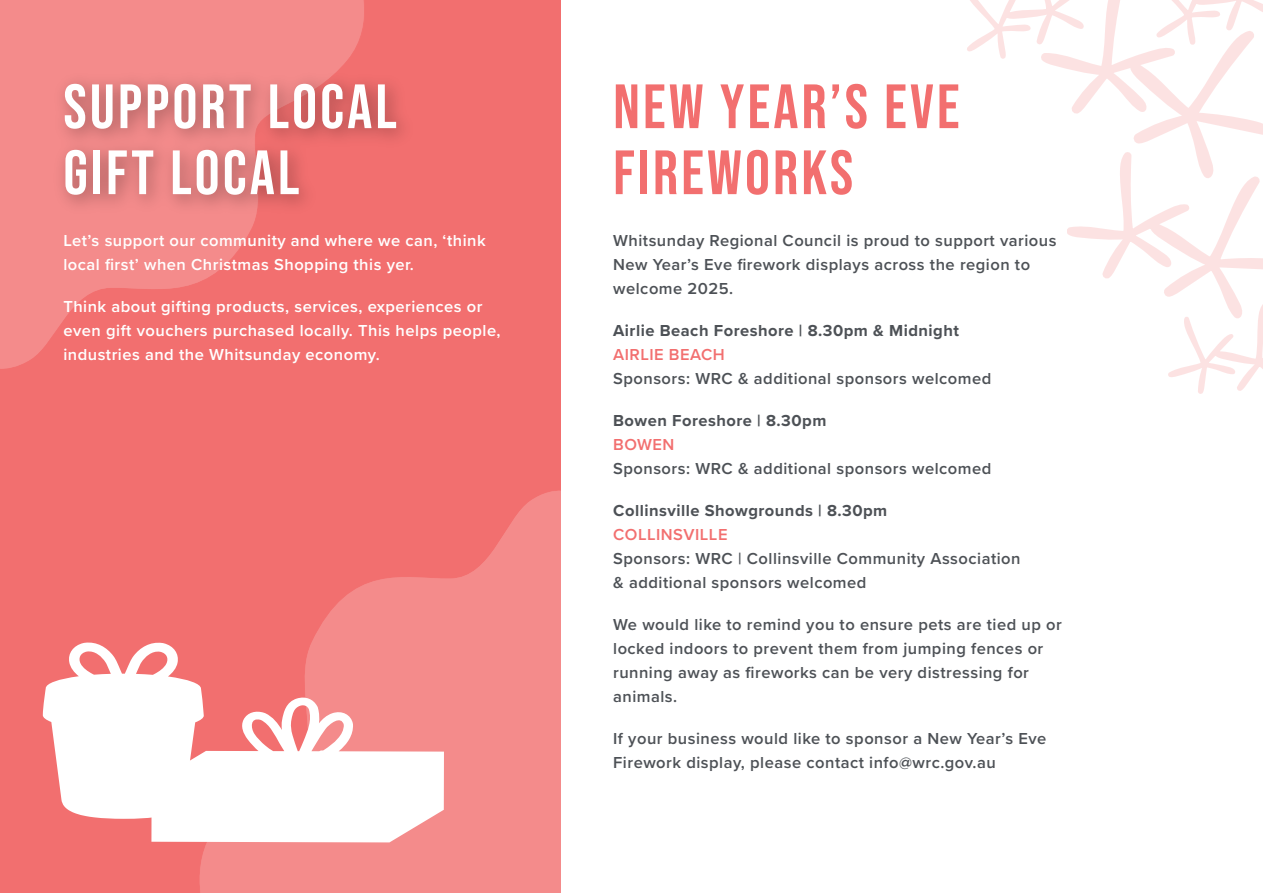
<style>
.page{position:relative;width:1263px;height:893px;background:#fff}
.page>*{position:absolute;margin:0;border:0;box-sizing:border-box;transform-origin:0 0}
.t1{font:62.4px/66px "Bebas Neue";letter-spacing:.05em;color:#fff}
.t2{font:62.4px/66px "Bebas Neue";letter-spacing:.05em;color:#f26f6f}
.t3{font:600 16.5px/24px "Proxima Nova";letter-spacing:.03em;color:#4d5156}
.t4{font:600 16.5px/24px "Proxima Nova";letter-spacing:.03em;color:#fff}
.t5{font:700 16.5px "Proxima Nova";letter-spacing:.03em;color:#4d5156}
.t6{font:600 16.5px "Proxima Nova";letter-spacing:.03em;color:#f26f6f}
</style>
<div class="page">
<div style="left:0;top:0;width:560px;height:893px;background:#f26f6f"></div>
<svg style="left:199px;top:483px;width:362px;height:410px;fill:#f48b8b"></svg>
<svg style="left:0;top:0;width:364px;height:369px;fill:#f48b8b"></svg>
<svg style="left:43px;top:641px;width:401px;height:201px"></svg>
<svg style="left:967px;top:0;width:296px;height:394px"></svg>
<img style="left:45px;top:57px;width:358px;height:176px">
<h1 class="t1" style="left:63px;top:73px;width:335px">SUPPORT LOCAL<br>GIFT LOCAL</h1>
<h1 class="t2" style="left:613px;top:73px;width:348px">NEW YEAR’S EVE<br>FIREWORKS</h1>
<p class="t4" style="left:63px;top:228px;width:424px">Let’s support our community and where we can, ‘think local first’ when Christmas Shopping this yer.</p>
<p class="t4" style="left:63px;top:294px;width:439px">Think about gifting products, services, experiences or even gift vouchers purchased locally. This helps people, industries and the Whitsunday economy.</p>
<p class="t3" style="left:613px;top:228px;width:445px">Whitsunday Regional Council is proud to support various<br>New Year’s Eve firework displays across the region to welcome 2025.</p>
<p class="t5" style="left:613px;top:318px;width:347px">Airlie Beach Foreshore | 8.30pm &amp; Midnight</p>
<p class="t6" style="left:613px;top:342px;width:113px">AIRLIE BEACH</p>
<p class="t3" style="left:613px;top:366px;width:380px">Sponsors: WRC &amp; additional sponsors welcomed</p>
<p class="t5" style="left:613px;top:408px;width:215px">Bowen Foreshore | 8.30pm</p>
<p class="t6" style="left:613px;top:432px;width:63px">BOWEN</p>
<p class="t3" style="left:613px;top:456px;width:380px">Sponsors: WRC &amp; additional sponsors welcomed</p>
<p class="t5" style="left:613px;top:498px;width:276px">Collinsville Showgrounds | 8.30pm</p>
<p class="t6" style="left:613px;top:522px;width:116px">COLLINSVILLE</p>
<p class="t3" style="left:613px;top:546px;width:409px">Sponsors: WRC | Collinsville Community Association &amp; additional sponsors welcomed</p>
<p class="t3" style="left:613px;top:612px;width:450px">We would like to remind you to ensure pets are tied up or locked indoors to prevent them from jumping fences or running away as fireworks can be very distressing for animals.</p>
<p class="t3" style="left:613px;top:726px;width:435px">If your business would like to sponsor a New Year’s Eve<br>Firework display, please contact info@wrc.gov.au</p>
</div>
